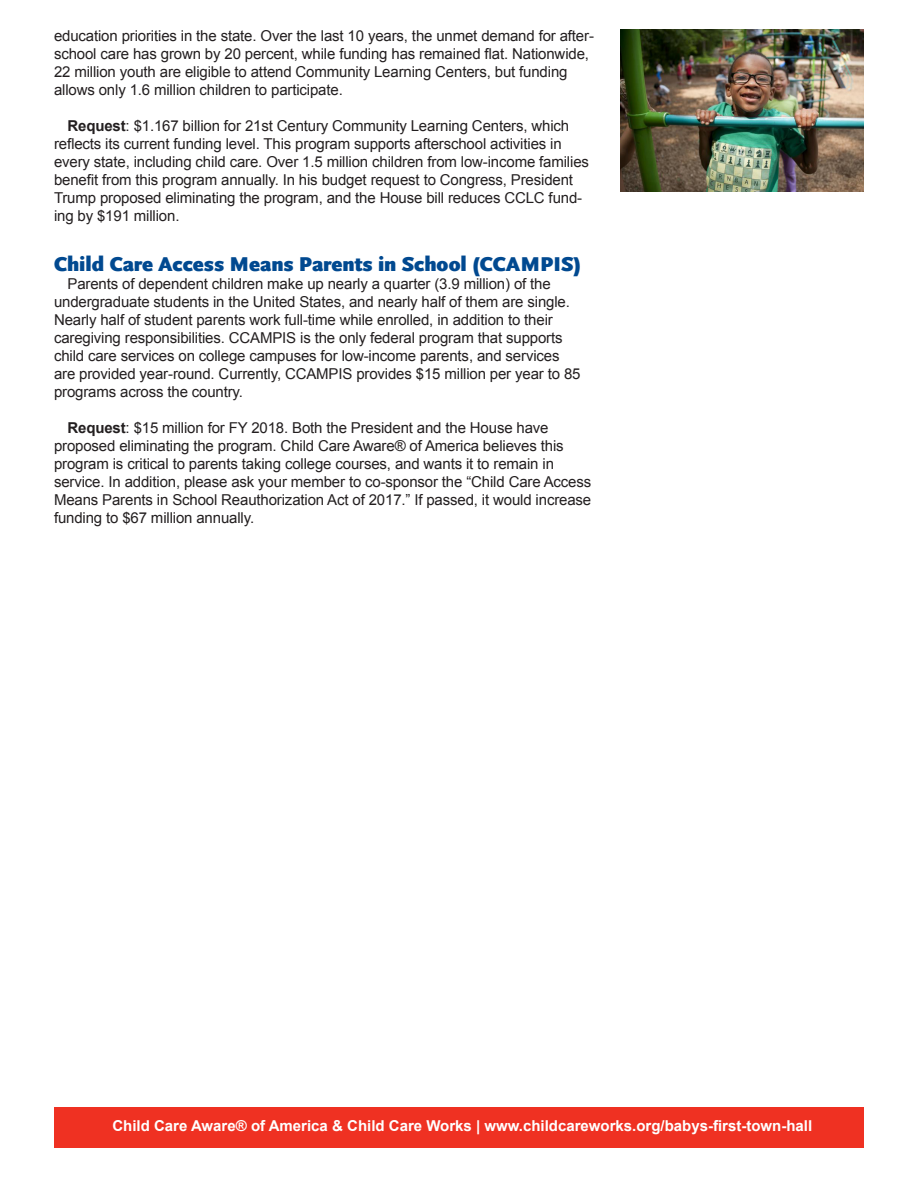
<style>
.page{position:relative;width:918px;height:1188px;background:#fff}
.page>*{position:absolute;margin:0;border:0;box-sizing:border-box;transform-origin:0 0}
.S1{font:900 21px "Scala Sans Offc";color:#014990}
.Body_Text{font:15px/18px "Arial";letter-spacing:-.01em;color:#231f20}
.S1-2{font:15px/18px "Arial";letter-spacing:-.01em;color:#231f20}
.t1{font:700 15px "Arial";color:#fff}
.s1{font-weight:700}
</style>
<div class="page">
<div style="left:54px;top:1107px;width:810px;height:41px;background:#ef3122"></div>
<img style="left:621px;top:30px;width:243px;height:161px">
<p class="S1-2" style="left:54px;top:27px;width:541px">education priorities in the state. Over the last 10 years, the unmet demand for after&shy;school care has grown by 20 percent, while funding has remained flat. Nationwide, 22 million youth are eligible to attend Community Learning Centers, but funding allows only 1.6 million children to participate.</p>
<p class="S1-2" style="left:54px;top:117px;width:537px;text-indent:14px"><span class="s1">Request</span>: $1.167 billion for 21st Century Community Learning Centers, which reflects its current funding level. This program supports afterschool activities in every state, including child care. Over 1.5 million children from low-income families benefit from this program annually. In his budget request to Congress, President Trump proposed eliminating the program, and the House bill reduces CCLC fund&shy;ing by $191 million.</p>
<p class="S1" style="left:54px;top:252px;width:529px">Child Care Access Means Parents in School (CCAMPIS)</p>
<p class="Body_Text" style="left:54px;top:275px;width:528px;text-indent:14px">Parents of dependent children make up nearly a quarter (3.9 million) of the undergraduate students in the United States, and nearly half of them are single.<br>Nearly half of student parents work full-time while enrolled, in addition to their caregiving responsibilities. CCAMPIS is the only federal program that supports child care services on college campuses for low-income parents, and services are provided year-round. Currently, CCAMPIS provides $15 million per year to 85 programs across the country.</p>
<p class="Body_Text" style="left:54px;top:419px;width:539px;text-indent:14px"><span class="s1">Request</span>: $15 million for FY 2018. Both the President and the House have proposed eliminating the program. Child Care Aware® of America believes this program is critical to parents taking college courses, and wants it to remain in service. In addition, please ask your member to co-sponsor the “Child Care Access Means Parents in School Reauthorization Act of 2017.” If passed, it would increase funding to $67 million annually.</p>
<p class="t1" style="left:112px;top:1116px;width:701px">Child Care Aware® of America &amp; Child Care Works | www.childcareworks.org/babys-first-town-hall</p>
</div>
